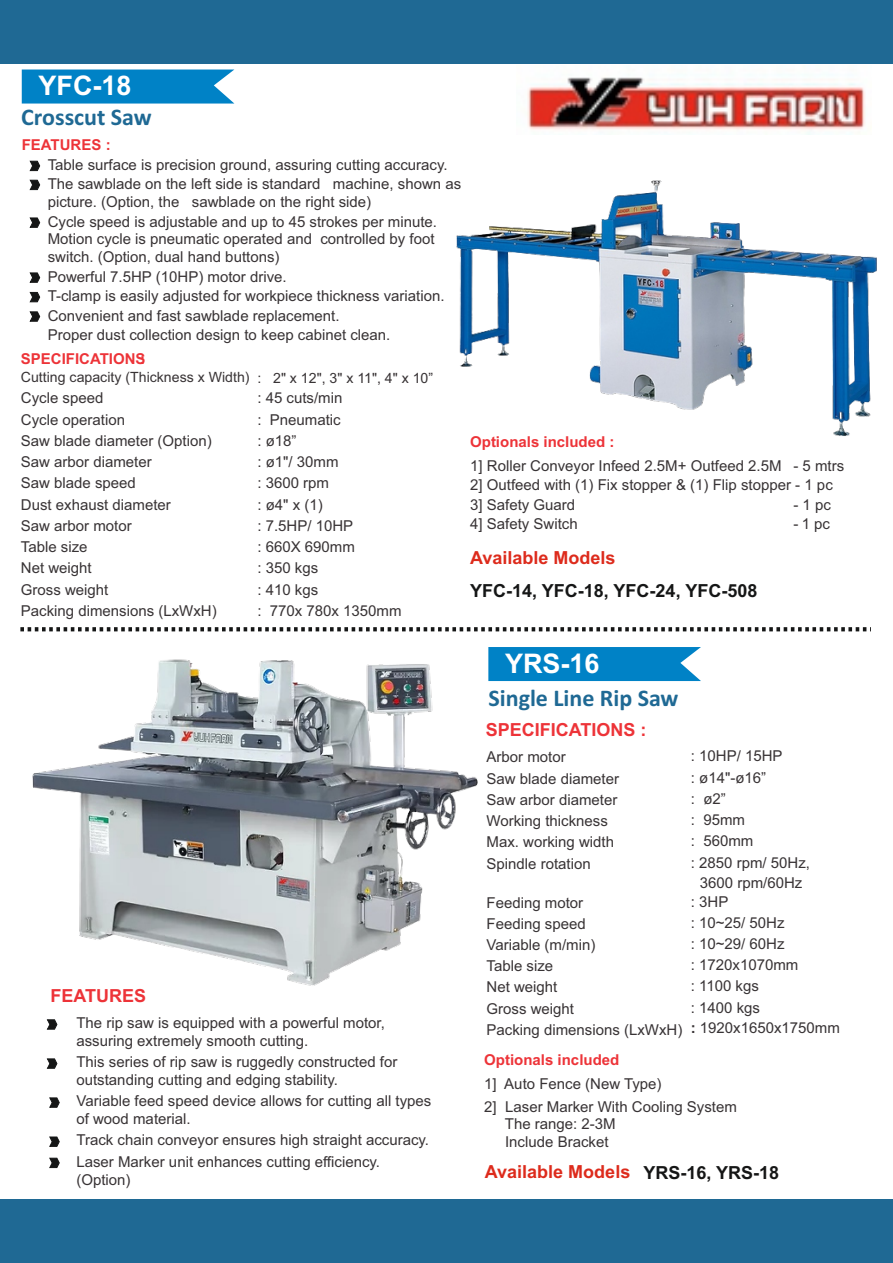
<style>
.page{position:relative;width:893px;height:1263px;background:#fff}
.page>*{position:absolute;margin:0;border:0;box-sizing:border-box;transform-origin:0 0}
.t1{font:700 27px "Arial";color:#fff}
.t2{font:700 24px "Calibri";color:#1f6994}
.t3{font:700 18px "Arial";color:#dd2b1c}
.t4{font:700 18px "Arial";color:#151616}
.t5{font:700 18px "Arial";color:#ed3338}
.t6{font:15px/19.5px "Arial";color:#383335}
.t7{font:15px "Arial Unicode MS";color:#383335}
.t8{font:700 15px "Arial";color:#ed3338}
.t9{font:14.1px "Arial";color:#383335}
.s1{font-weight:700}
.s2{color:#151616}
</style>
<div class="page">
<div style="left:0;top:0;width:893px;height:64px;background:#1f6994"></div>
<div style="left:0;top:1199px;width:893px;height:64px;background:#1f6994"></div>
<svg style="left:20px;top:627px;width:851px;height:4px"></svg>
<img style="left:527px;top:77px;width:338px;height:46px">
<svg style="left:22px;top:70px;width:212px;height:34px;background:#0f89c9"></svg>
<img style="left:456px;top:123px;width:421px;height:313px">
<img style="left:32px;top:659px;width:446px;height:327px">
<div style="left:488px;top:647px;width:213px;height:34px;background:#0082c6"></div>
<svg style="left:29px;top:160px;width:12px;height:11px"></svg>
<svg style="left:29px;top:179px;width:12px;height:11px"></svg>
<svg style="left:29px;top:217px;width:12px;height:11px"></svg>
<svg style="left:29px;top:272px;width:12px;height:11px"></svg>
<svg style="left:29px;top:291px;width:12px;height:12px"></svg>
<svg style="left:29px;top:311px;width:12px;height:11px"></svg>
<svg style="left:46px;top:1019px;width:12px;height:11px"></svg>
<svg style="left:46px;top:1058px;width:12px;height:11px"></svg>
<svg style="left:49px;top:1097px;width:11px;height:11px"></svg>
<svg style="left:49px;top:1136px;width:11px;height:11px"></svg>
<svg style="left:49px;top:1157px;width:11px;height:11px"></svg>
<h1 class="t1" style="left:39px;top:76px;width:95px">YFC-18</h1>
<h2 class="t2" style="left:21px;top:107px;width:132px">Crosscut Saw</h2>
<p class="t8" style="left:22px;top:139px;width:90px">FEATURES :</p>
<p class="t6" style="left:48px;top:156px;width:415px">Table surface is precision ground, assuring cutting accuracy.<br>The sawblade on the left side is standard machine, shown as</p>
<p class="t6" style="left:48px;top:193px;width:391px">picture. (Option, the sawblade on the right side)<br>Cycle speed is adjustable and up to 45 strokes per minute.</p>
<p class="t6" style="left:48px;top:232px;width:388px;line-height:17.7px">Motion cycle is pneumatic operated and controlled by foot switch. (Option, dual hand buttons)</p>
<p class="t6" style="left:48px;top:268px;width:398px">Powerful 7.5HP (10HP) motor drive.<br>T-clamp is easily adjusted for workpiece thickness variation.<br>Convenient and fast sawblade replacement.<br>Proper dust collection design to keep cabinet clean.</p>
<p class="t8" style="left:21px;top:353px;width:126px">SPECIFICATIONS :</p>
<p class="t9" style="left:21px;top:372px;width:230px">Cutting capacity (Thickness x Width)</p>
<p class="t6" style="left:21px;top:390px;width:84px">Cycle speed</p>
<p class="t7" style="left:257px;top:393px;width:87px">: 45 cuts/min</p>
<p class="t6" style="left:21px;top:411px;width:106px">Cycle operation</p>
<p class="t7" style="left:257px;top:414px;width:85px">: Pneumatic</p>
<p class="t6" style="left:21px;top:432px;width:192px">Saw blade diameter (Option)</p>
<p class="t7" style="left:257px;top:435px;width:41px">: ø18”</p>
<p class="t6" style="left:21px;top:453px;width:132px">Saw arbor diameter</p>
<p class="t6" style="left:257px;top:453px;width:83px">: ø1"/ 30mm</p>
<p class="t6" style="left:21px;top:475px;width:117px">Saw blade speed</p>
<p class="t6" style="left:257px;top:475px;width:73px">: 3600 rpm</p>
<p class="t6" style="left:21px;top:496px;width:152px">Dust exhaust diameter</p>
<p class="t6" style="left:257px;top:496px;width:67px">: ø4" x (1)</p>
<p class="t6" style="left:21px;top:517px;width:112px">Saw arbor motor</p>
<p class="t6" style="left:257px;top:517px;width:97px">: 7.5HP/ 10HP</p>
<p class="t6" style="left:21px;top:538px;width:68px">Table size</p>
<p class="t6" style="left:257px;top:538px;width:99px">: 660X 690mm</p>
<p class="t6" style="left:21px;top:560px;width:72px">Net weight</p>
<p class="t6" style="left:257px;top:560px;width:62px">: 350 kgs</p>
<p class="t6" style="left:21px;top:581px;width:89px">Gross weight</p>
<p class="t6" style="left:257px;top:581px;width:62px">: 410 kgs</p>
<p class="t6" style="left:21px;top:602px;width:197px">Packing dimensions (LxWxH)</p>
<p class="t7" style="left:257px;top:605px;width:146px">: 770x 780x 1350mm</p>
<p class="t9" style="left:257px;top:373px;width:177px">: 2" x 12", 3" x 11", 4" x 10”</p>
<p class="t8" style="left:470px;top:436px;width:146px">Optionals included :</p>
<p class="t6" style="left:470px;top:457px;width:375px">1] Roller Conveyor Infeed 2.5M+ Outfeed 2.5M - 5 mtrs<br>2] Outfeed with (1) Fix stopper &amp; (1) Flip stopper - 1 pc<br>3] Safety Guard</p>
<p class="t6" style="left:793px;top:496px;width:39px">- 1 pc</p>
<p class="t6" style="left:470px;top:515px;width:109px">4] Safety Switch</p>
<p class="t6" style="left:793px;top:515px;width:38px">- 1 pc</p>
<p class="t3" style="left:470px;top:551px;width:147px">Available Models</p>
<p class="t4" style="left:470px;top:584px;width:289px">YFC-14, YFC-18, YFC-24, YFC-508</p>
<p class="t5" style="left:50px;top:989px;width:97px">FEATURES</p>
<p class="t6" style="left:76px;top:1016px;width:310px;line-height:17.7px">The rip saw is equipped with a powerful motor, assuring extremely smooth cutting.</p>
<p class="t6" style="left:76px;top:1055px;width:322px;line-height:17.7px">This series of rip saw is ruggedly constructed for outstanding cutting and edging stability.</p>
<p class="t6" style="left:76px;top:1094px;width:356px;line-height:17.7px">Variable feed speed device allows for cutting all types of wood material.</p>
<p class="t6" style="left:76px;top:1131px;width:354px;line-height:21.3px">Track chain conveyor ensures high straight accuracy.<br>Laser Marker unit enhances cutting efficiency.</p>
<p class="t6" style="left:76px;top:1171px;width:56px">(Option)</p>
<h1 class="t1" style="left:505px;top:653px;width:96px">YRS-16</h1>
<h2 class="t2" style="left:488px;top:688px;width:191px">Single Line Rip Saw</h2>
<p class="t5" style="left:486px;top:723px;width:162px">SPECIFICATIONS :</p>
<p class="t6" style="left:487px;top:749px;width:81px">Arbor motor</p>
<p class="t7" style="left:691px;top:750px;width:93px">: 10HP/ 15HP</p>
<p class="t6" style="left:487px;top:770px;width:134px">Saw blade diameter</p>
<p class="t6" style="left:691px;top:769px;width:77px">: ø14"-ø16”</p>
<p class="t6" style="left:487px;top:791px;width:132px">Saw arbor diameter</p>
<p class="t7" style="left:691px;top:793px;width:37px">: ø2”</p>
<p class="t6" style="left:487px;top:812px;width:123px">Working thickness</p>
<p class="t7" style="left:691px;top:814px;width:56px">: 95mm</p>
<p class="t6" style="left:487px;top:834px;width:129px">Max. working width</p>
<p class="t6" style="left:691px;top:833px;width:64px">: 560mm</p>
<p class="t6" style="left:487px;top:855px;width:106px">Spindle rotation</p>
<p class="t6" style="left:691px;top:853px;width:121px;line-height:20.5px;text-align:center">: 2850 rpm/ 50Hz,<br>3600 rpm/60Hz</p>
<p class="t6" style="left:487px;top:894px;width:98px">Feeding motor</p>
<p class="t6" style="left:691px;top:893px;width:39px">: 3HP</p>
<p class="t6" style="left:487px;top:915px;width:101px">Feeding speed</p>
<p class="t6" style="left:691px;top:914px;width:95px">: 10~25/ 50Hz</p>
<p class="t6" style="left:487px;top:936px;width:110px">Variable (m/min)</p>
<p class="t7" style="left:691px;top:938px;width:95px">: 10~29/ 60Hz</p>
<p class="t6" style="left:487px;top:957px;width:68px">Table size</p>
<p class="t7" style="left:691px;top:959px;width:109px">: 1720x1070mm</p>
<p class="t6" style="left:487px;top:979px;width:72px">Net weight</p>
<p class="t6" style="left:691px;top:978px;width:70px">: 1100 kgs</p>
<p class="t6" style="left:487px;top:1000px;width:89px">Gross weight</p>
<p class="t6" style="left:487px;top:998px;width:355px;line-height:22.2px;text-indent:204px">: 1400 kgs<br>Packing dimensions (LxWxH) <span class="s1">:</span> 1920x1650x1750mm</p>
<p class="t8" style="left:484px;top:1054px;width:137px">Optionals included</p>
<p class="t6" style="left:484px;top:1073px;width:254px;line-height:23.1px">1] Auto Fence (New Type)<br>2] Laser Marker With Cooling System</p>
<p class="t6" style="left:505px;top:1116px;width:112px;line-height:17.7px">The range: 2-3M<br>Include Bracket</p>
<p class="t3" style="left:485px;top:1165px;width:296px">Available Models <span class="s2">YRS-16, YRS-18</span></p>
</div>
